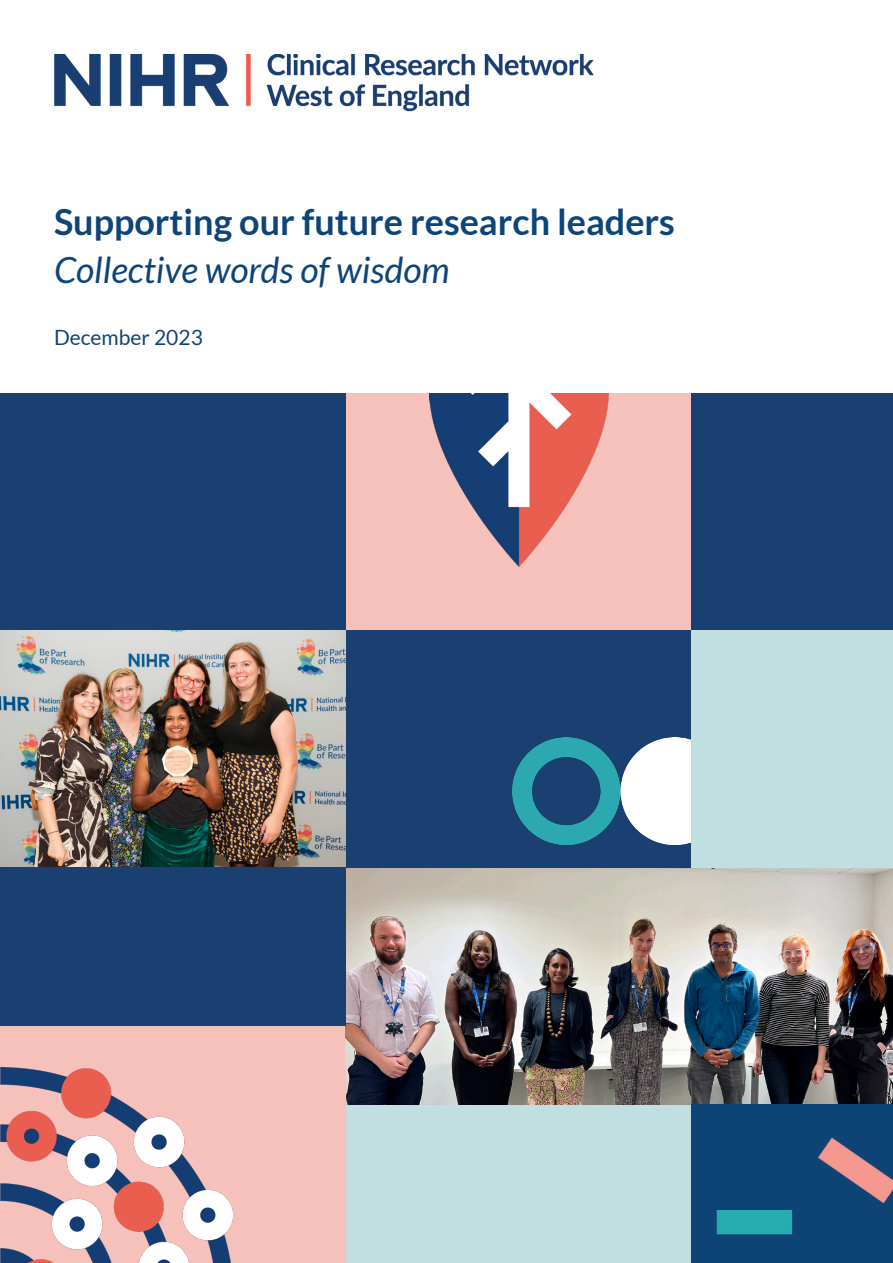
<style>
.page{position:relative;width:893px;height:1263px;background:#fff}
.page>*{position:absolute;margin:0;border:0;box-sizing:border-box;transform-origin:0 0}
.t1{font:700 36px "Lato";color:#0e4578}
.t2{font:italic 36px "Lato";color:#0e4578}
.t3{font:21px "Lato";color:#0e4578}
</style>
<div class="page">
<div style="left:346px;top:868px;width:346px;height:395px;background:#c1dfe1"></div>
<img style="left:54px;top:54px;width:540px;height:58px">
<div style="left:0;top:393px;width:346px;height:238px;background:#1a4071"></div>
<div style="left:346px;top:393px;width:346px;height:238px;background:#f6c1bb"></div>
<img style="left:429px;top:393px;width:179px;height:174px">
<div style="left:692px;top:393px;width:201px;height:238px;background:#1a4071"></div>
<div style="left:0;top:1026px;width:346px;height:237px;background:#f6c1bb"></div>
<img style="left:0;top:1067px;width:233px;height:196px">
<img style="left:0;top:631px;width:346px;height:237px">
<img style="left:346px;top:868px;width:547px;height:237px">
<div style="left:346px;top:631px;width:346px;height:237px;background:#1a4071"></div>
<img style="left:512px;top:738px;width:180px;height:106px">
<div style="left:692px;top:631px;width:201px;height:237px;background:#c1dfe1"></div>
<img style="left:692px;top:1105px;width:201px;height:158px">
<div style="left:0;top:868px;width:346px;height:158px;background:#1a4071"></div>
<p class="t1" style="left:54px;top:201px;width:622px">Supporting our future research leaders</p>
<p class="t2" style="left:54px;top:250px;width:397px">Collective words of wisdom</p>
<p class="t3" style="left:54px;top:326px;width:150px">December 2023</p>
</div>
